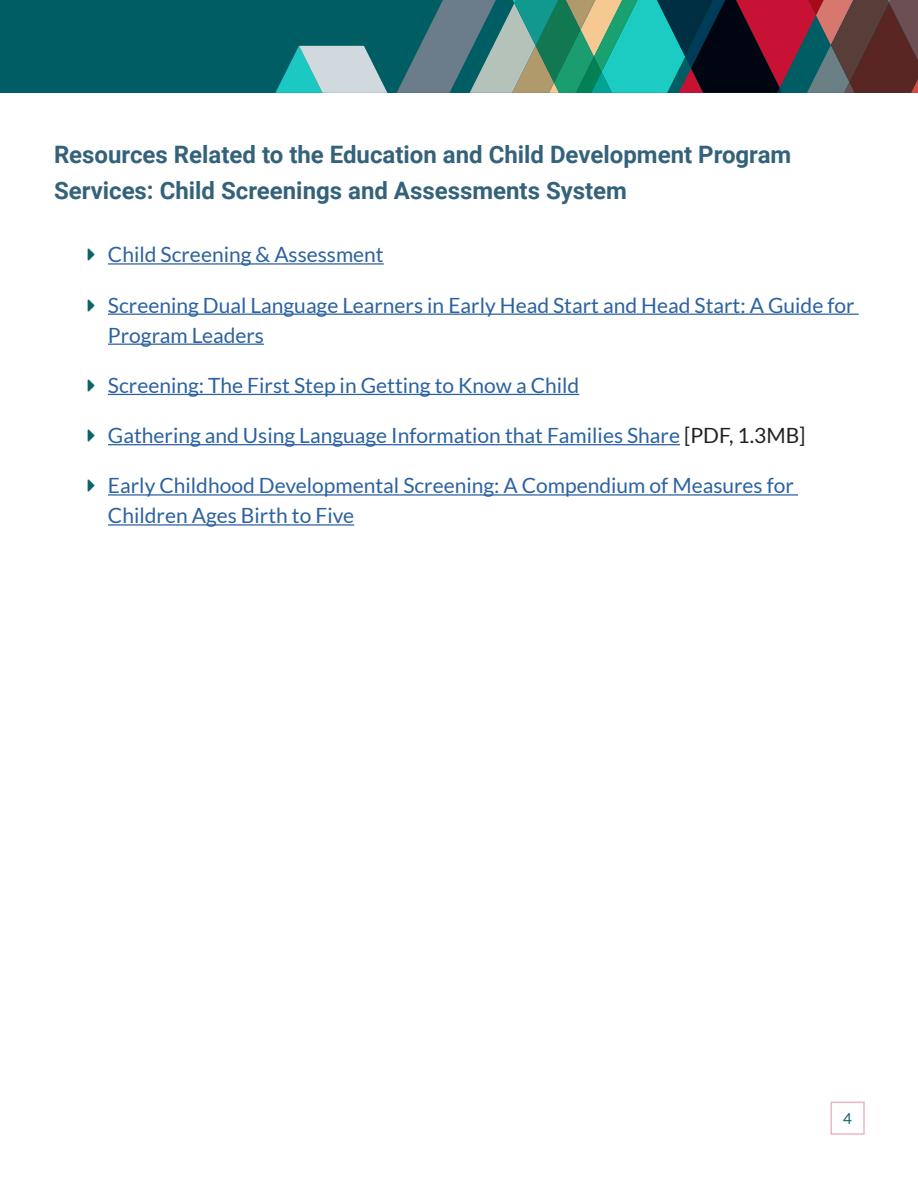
<style>
.page{position:relative;width:918px;height:1188px;background:#fff}
.page>*{position:absolute;margin:0;border:0;box-sizing:border-box;transform-origin:0 0}
.Headline_3{font:700 24px/36px "Roboto";color:#33627a}
.t1{font:21px/30px "Lato";color:#2c62a1}
.t2{font:15px "Lato";color:#0b636a}
.s1{color:#222223}
</style>
<div class="page">
<div style="left:0;top:0;width:918px;height:93px;background:#015d64"></div>
<svg style="left:275px;top:46px;width:112px;height:47px"></svg>
<svg style="left:397px;top:0;width:521px;height:93px;background:#4b6664"></svg>
<div style="left:831px;top:1102px;width:34px;height:33px;border:2px solid #eab6c1"></div>
<hr style="left:108px;top:263px;width:276px;height:2px;background:#2c62a1">
<hr style="left:108px;top:314px;width:751px;height:1px;background:#2c62a1">
<hr style="left:108px;top:344px;width:156px;height:1px;background:#2c62a1">
<hr style="left:108px;top:394px;width:471px;height:1px;background:#2c62a1">
<hr style="left:108px;top:444px;width:572px;height:1px;background:#2c62a1">
<hr style="left:108px;top:494px;width:690px;height:2px;background:#2c62a1">
<hr style="left:108px;top:524px;width:246px;height:2px;background:#2c62a1">
<h3 class="Headline_3" style="left:54px;top:135px;width:739px">Resources Related to the Education and Child Development Program<br>Services: Child Screenings and Assessments System</h3>
<p class="t1" style="left:108px;top:240px;width:277px">Child Screening &amp; Assessment</p>
<p class="t1" style="left:108px;top:290px;width:748px">Screening Dual Language Learners in Early Head Start and Head Start: A Guide for<br>Program Leaders</p>
<p class="t1" style="left:108px;top:370px;width:473px">Screening: The First Step in Getting to Know a Child</p>
<p class="t1" style="left:108px;top:420px;width:699px">Gathering and Using Language Information that Families Share <span class="s1">[PDF, 1.3MB]</span></p>
<p class="t1" style="left:108px;top:471px;width:687px">Early Childhood Developmental Screening: A Compendium of Measures for<br>Children Ages Birth to Five</p>
<p class="t2" style="left:843px;top:1110px;width:10px">4</p>
</div>
